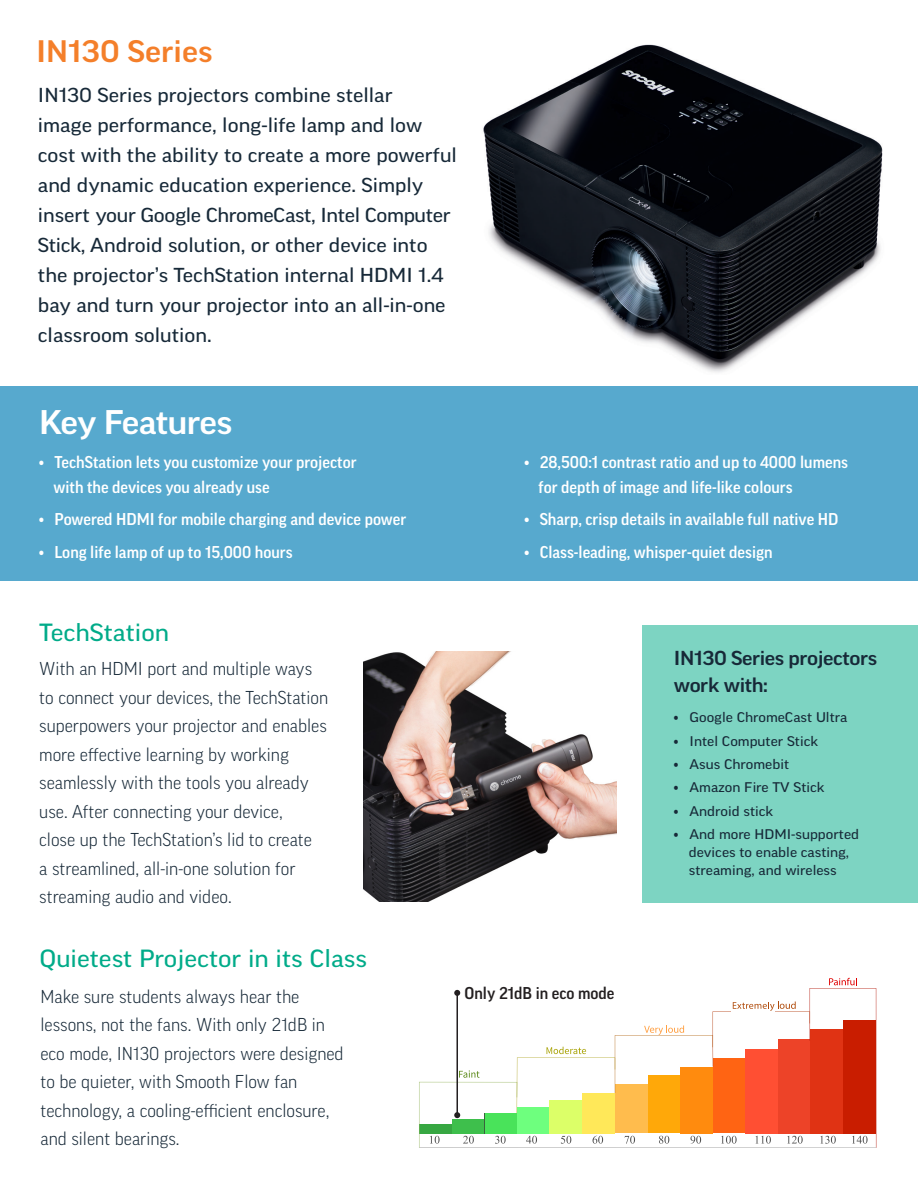
<style>
.page{position:relative;width:918px;height:1188px;background:#fff}
.page>*{position:absolute;margin:0;border:0;box-sizing:border-box;transform-origin:0 0}
.t1{font:500 expanded 33px "Good Pro";letter-spacing:-.025em;color:#fff}
.t2{font:500 expanded 30px "Good Pro";color:#f47f2a}
.t3{font:expanded 24px "Good Pro";color:#00ab89}
.t4{font:expanded 19.5px/30px "Good Pro";color:#172938}
.t5{font:500 expanded 19.5px/27px "Good Pro";letter-spacing:-.02em;color:#172938}
.t6{font:300 18px/28.5px "Good Pro";color:#172938}
.t7{font:500 16.5px/25.5px "Good Pro";color:#fff}
.t8{font:500 16.5px "Good Pro";color:#231f20}
.t9{font:expanded 13.5px/18px "Good Pro";color:#172938;text-align:center}
</style>
<div class="page">
<div style="left:643px;top:625px;width:275px;height:278px;background:#7dd4c2"></div>
<svg style="left:419px;top:978px;width:457px;height:170px"></svg>
<div style="left:0;top:387px;width:918px;height:194px;background:#57a9ce"></div>
<img style="left:483px;top:44px;width:400px;height:329px">
<img style="left:364px;top:651px;width:253px;height:251px">
<p class="t2" style="left:36px;top:34px;width:178px">IN130 Series</p>
<p class="t4" style="left:38px;top:80px;width:421px">IN130 Series projectors combine stellar<br>image performance, long-life lamp and low cost with the ability to create a more powerful and dynamic education experience. Simply insert your Google ChromeCast, Intel Computer Stick, Android solution, or other device into the projector’s TechStation internal HDMI 1.4 bay and turn your projector into an all-in-one classroom solution.</p>
<p class="t1" style="left:39px;top:403px;width:195px">Key Features</p>
<p class="t7" style="left:53px;top:449px;width:305px;text-indent:-14px">• TechStation lets you customize your projector with the devices you already use</p>
<p class="t7" style="left:39px;top:507px;width:369px">• Powered HDMI for mobile charging and device power</p>
<p class="t7" style="left:39px;top:539px;width:255px">• Long life lamp of up to 15,000 hours</p>
<p class="t7" style="left:539px;top:449px;width:311px;text-indent:-14px">• 28,500:1 contrast ratio and up to 4000 lumens for depth of image and life-like colours</p>
<p class="t7" style="left:524px;top:507px;width:316px">• Sharp, crisp details in available full native HD</p>
<p class="t7" style="left:524px;top:539px;width:250px">• Class-leading, whisper-quiet design</p>
<p class="t3" style="left:39px;top:619px;width:131px">TechStation</p>
<p class="t6" style="left:39px;top:655px;width:290px">With an HDMI port and multiple ways to connect your devices, the TechStation superpowers your projector and enables more effective learning by working seamlessly with the tools you already use. After connecting your device,<br>close up the TechStation’s lid to create<br>a streamlined, all-in-one solution for streaming audio and video.</p>
<p class="t5" style="left:674px;top:645px;width:205px">IN130 Series projectors work with:</p>
<p class="t9" style="left:674px;top:708px;width:175px">• Google ChromeCast Ultra</p>
<p class="t9" style="left:674px;top:732px;width:146px">• Intel Computer Stick</p>
<p class="t9" style="left:674px;top:755px;width:117px">• Asus Chromebit</p>
<p class="t9" style="left:674px;top:778px;width:152px">• Amazon Fire TV Stick</p>
<p class="t9" style="left:674px;top:802px;width:101px">• Android stick</p>
<p class="t9" style="left:674px;top:825px;width:187px">• And more HDMI-supported devices to enable casting, streaming, and wireless</p>
<p class="t3" style="left:39px;top:944px;width:329px">Quietest Projector in its Class</p>
<p class="t6" style="left:40px;top:982px;width:305px">Make sure students always hear the lessons, not the fans. With only 21dB in eco mode, IN130 projectors were designed to be quieter, with Smooth Flow fan technology, a cooling-efficient enclosure, and silent bearings.</p>
<p class="t8" style="left:465px;top:983px;width:151px">Only 21dB in eco mode</p>
</div>
